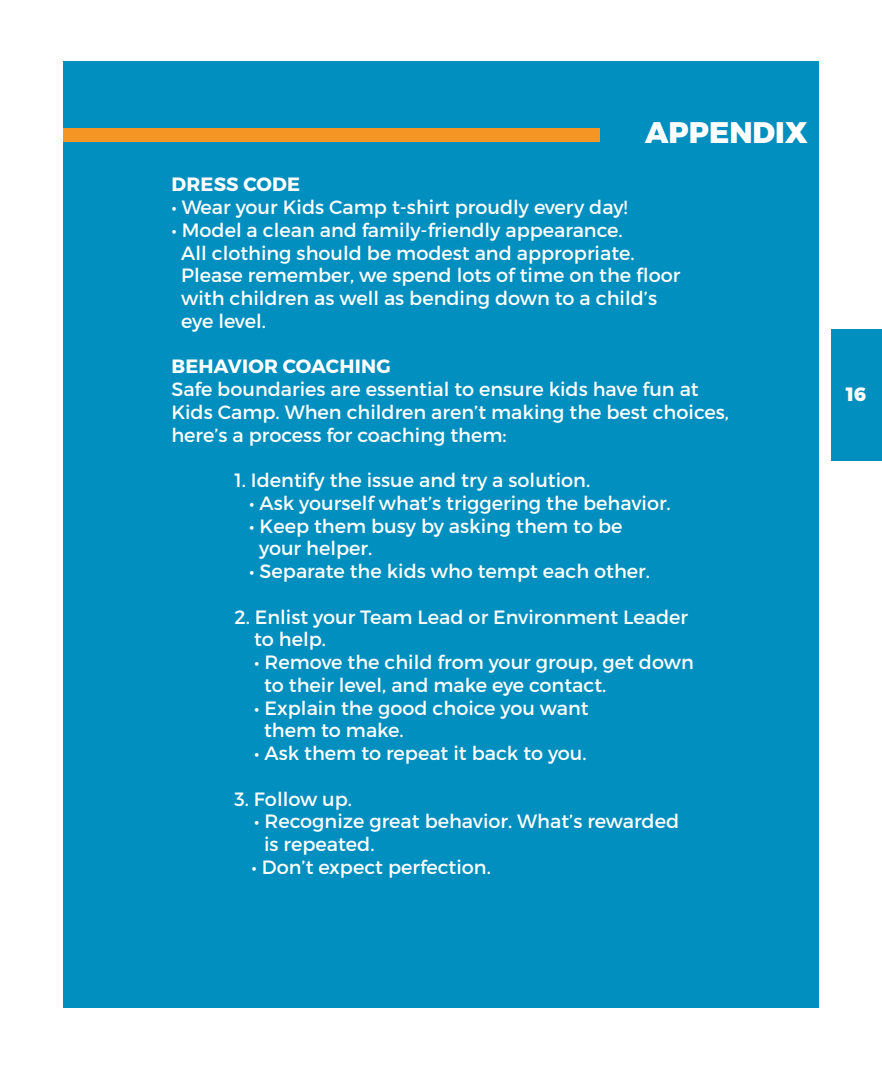
<style>
.page{position:relative;width:882px;height:1071px;background:#fff}
.page>*{position:absolute;margin:0;border:0;box-sizing:border-box;transform-origin:0 0}
.t1{font:800 29.75px "Montserrat";color:#fff}
.t2{font:19.25px/22.8px "Montserrat";color:#fff}
.t3{font:700 19.25px "Montserrat";letter-spacing:.01em;color:#fff}
.t4{font:19.25px "Montserrat";letter-spacing:-.02em;color:#fff}
.t5{font:800 19.25px "Montserrat";color:#fff}
</style>
<div class="page">
<div style="left:63px;top:62px;width:756px;height:946px;background:#008fbe"></div>
<div style="left:832px;top:329px;width:50px;height:132px;background:#008fbe"></div>
<div style="left:63px;top:128px;width:537px;height:13px;background:#f59624"></div>
<p class="t1" style="left:645px;top:114px;width:164px">APPENDIX</p>
<p class="t3" style="left:171px;top:173px;width:130px">DRESS CODE</p>
<p class="t2" style="left:171px;top:196px;width:458px">• Wear your Kids Camp t-shirt proudly every day!</p>
<p class="t2" style="left:171px;top:219px;width:453px">• Model a clean and family-friendly appearance.</p>
<p class="t2" style="left:181px;top:241px;width:455px">All clothing should be modest and appropriate.</p>
<p class="t2" style="left:181px;top:264px;width:501px">Please remember, we spend lots of time on the floor</p>
<p class="t2" style="left:181px;top:287px;width:477px">with children as well as bending down to a child’s</p>
<p class="t4" style="left:181px;top:309px;width:86px">eye level.</p>
<p class="t3" style="left:171px;top:355px;width:221px">BEHAVIOR COACHING</p>
<p class="t2" style="left:171px;top:378px;width:559px">Safe boundaries are essential to ensure kids have fun at<br>Kids Camp. When children aren’t making the best choices, here’s a process for coaching them:</p>
<p class="t2" style="left:234px;top:469px;width:357px">1. Identify the issue and try a solution.</p>
<p class="t2" style="left:249px;top:492px;width:423px">• Ask yourself what’s triggering the behavior.</p>
<p class="t2" style="left:249px;top:514px;width:375px">• Keep them busy by asking them to be</p>
<p class="t2" style="left:259px;top:537px;width:115px">your helper.</p>
<p class="t2" style="left:249px;top:560px;width:402px">• Separate the kids who tempt each other.</p>
<p class="t2" style="left:234px;top:605px;width:455px">2. Enlist your Team Lead or Environment Leader</p>
<p class="t2" style="left:254px;top:628px;width:73px">to help.</p>
<p class="t2" style="left:254px;top:651px;width:441px">• Remove the child from your group, get down</p>
<p class="t2" style="left:264px;top:674px;width:344px">to their level, and make eye contact.</p>
<p class="t2" style="left:264px;top:696px;width:326px;text-indent:-10px">• Explain the good choice you want them to make.</p>
<p class="t2" style="left:254px;top:742px;width:334px">• Ask them to repeat it back to you.</p>
<p class="t2" style="left:234px;top:787px;width:119px">3. Follow up.</p>
<p class="t2" style="left:254px;top:810px;width:426px">• Recognize great behavior. What’s rewarded</p>
<p class="t2" style="left:264px;top:833px;width:112px">is repeated.</p>
<p class="t2" style="left:252px;top:856px;width:241px">• Don’t expect perfection.</p>
<p class="t5" style="left:846px;top:382px;width:22px">16</p>
</div>
